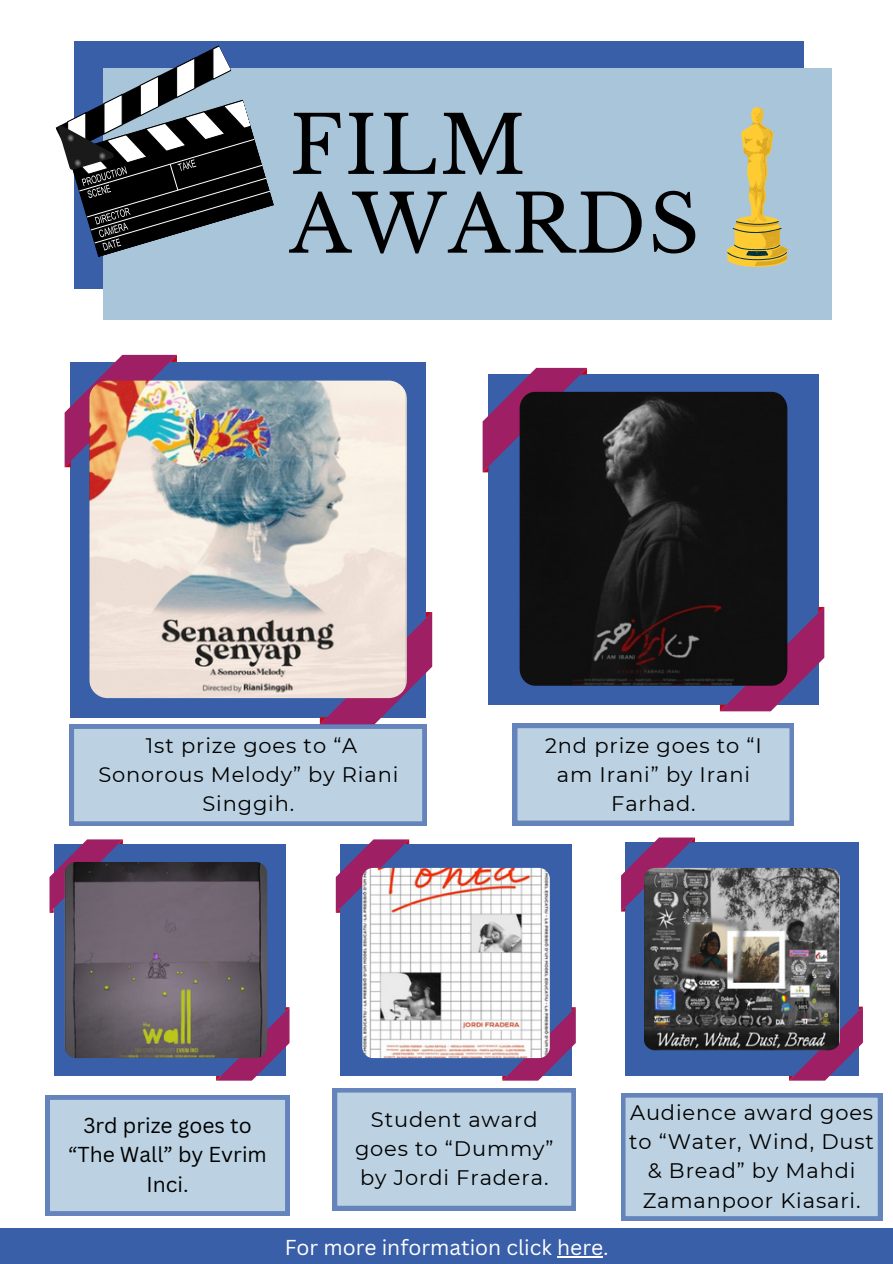
<style>
.page{position:relative;width:893px;height:1264px;background:#fff}
.page>*{position:absolute;margin:0;border:0;box-sizing:border-box;transform-origin:0 0}
.t1{font:79.35px/78.8px "Libre Baskerville";letter-spacing:.025em;color:#000}
.t2{font:21px/29.2px "Montserrat";letter-spacing:.04em;color:#000;text-align:center}
.t3{font:21px/29.2px "Canva Sans";color:#000;text-align:center}
.t4{font:21px "Canva Sans";color:#fff}
</style>
<div class="page">
<div style="left:75px;top:41px;width:729px;height:247px;background:#395fa9"></div>
<div style="left:103px;top:68px;width:728px;height:252px;background:#a9c5da"></div>
<div style="left:71px;top:362px;width:355px;height:355px;background:#395fa9"></div>
<svg style="left:65px;top:355px;width:112px;height:112px"></svg>
<svg style="left:70px;top:612px;width:362px;height:213px"></svg>
<img style="left:89px;top:380px;width:318px;height:318px;border-radius:18px">
<svg style="left:55px;top:41px;width:219px;height:216px"></svg>
<svg style="left:726px;top:107px;width:61px;height:160px"></svg>
<div style="left:625px;top:842px;width:233px;height:233px;background:#395fa9"></div>
<svg style="left:621px;top:837px;width:74px;height:74px"></svg>
<svg style="left:789px;top:1006px;width:73px;height:74px"></svg>
<div style="left:340px;top:844px;width:231px;height:231px;background:#395fa9"></div>
<svg style="left:336px;top:839px;width:73px;height:73px"></svg>
<svg style="left:502px;top:1007px;width:73px;height:73px"></svg>
<div style="left:54px;top:844px;width:231px;height:231px;background:#395fa9"></div>
<svg style="left:49px;top:839px;width:74px;height:73px"></svg>
<svg style="left:216px;top:1007px;width:73px;height:73px"></svg>
<div style="left:488px;top:374px;width:330px;height:330px;background:#395fa9"></div>
<svg style="left:482px;top:368px;width:105px;height:104px"></svg>
<svg style="left:719px;top:607px;width:105px;height:104px"></svg>
<img style="left:519px;top:392px;width:268px;height:293px;border-radius:16px">
<img style="left:644px;top:867px;width:195px;height:183px;border-radius:11px">
<img style="left:362px;top:867px;width:187px;height:191px;border-radius:11px">
<img style="left:65px;top:862px;width:202px;height:196px;border-radius:11px">
<svg style="left:513px;top:723px;width:280px;height:102px;background:#b1c8dd"></svg>
<svg style="left:621px;top:1093px;width:261px;height:127px;background:#b3cade"></svg>
<svg style="left:45px;top:1095px;width:244px;height:120px;background:#b2c9dd"></svg>
<svg style="left:333px;top:1088px;width:242px;height:122px;background:#b3c9de"></svg>
<div style="left:0;top:1227px;width:892px;height:36px;background:#395fa9"></div>
<hr style="left:557px;top:1256px;width:46px;height:1px;background:#fff">
<p class="t1" style="left:289px;top:107px;width:411px">FILM<br>AWARDS</p>
<p class="t2" style="left:98px;top:730px;width:301px">1st prize goes to “A<br>Sonorous Melody” by Riani<br>Singgih.</p>
<p class="t2" style="left:545px;top:730px;width:218px">2nd prize goes to “I am Irani” by Irani<br>Farhad.</p>
<p class="t3" style="left:68px;top:1110px;width:200px">3rd prize goes to “The Wall” by Evrim<br>Inci.</p>
<p class="t2" style="left:355px;top:1104px;width:200px">Student award goes to “Dummy” by Jordi Fradera.</p>
<p class="t4" style="left:285px;top:1232px;width:325px">For more information click here.</p>
<p class="t2" style="left:629px;top:1097px;width:246px">Audience award goes to “Water, Wind, Dust &amp; Bread” by Mahdi<br>Zamanpoor Kiasari.</p>
</div>
